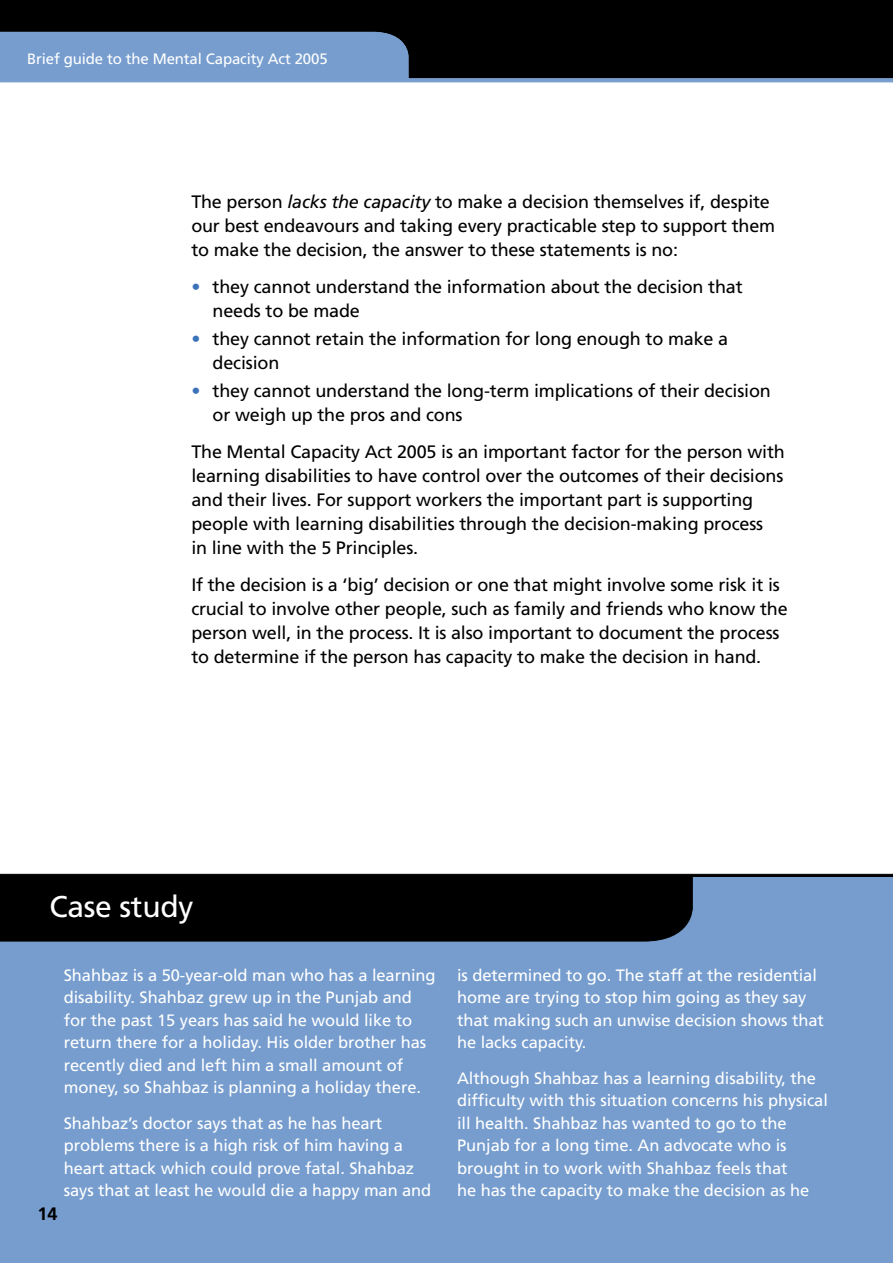
<style>
.page{position:relative;width:893px;height:1263px;background:#fff}
.page>*{position:absolute;margin:0;border:0;box-sizing:border-box;transform-origin:0 0}
.t1{font:30px "Frutiger";letter-spacing:-.01em;color:#fff}
.t2{font:18px/24px "Frutiger";letter-spacing:-.01em;color:#000}
.t3{font:700 18px "Frutiger";color:#000}
.t4{font:16.5px/22.5px "Frutiger";letter-spacing:-.005em;color:#fff}
.t5{font:15px "Frutiger";letter-spacing:-.01em;color:#fff}
.s1{font-style:italic}
.s2{color:#3b73b9}
</style>
<div class="page">
<div style="left:0;top:941px;width:893px;height:322px;background:#769dce"></div>
<svg style="left:0;top:874px;width:893px;height:67px;background:#1a222d"></svg>
<div style="left:0;top:0;width:893px;height:32px;background:#000"></div>
<svg style="left:0;top:32px;width:893px;height:50px;background:#3a4e66"></svg>
<p class="t5" style="left:27px;top:50px;width:302px">Brief guide to the Mental Capacity Act 2005</p>
<p class="t2" style="left:191px;top:189px;width:585px">The person <span class="s1">lacks the capacity</span> to make a decision themselves if, despite our best endeavours and taking every practicable step to support them to make the decision, the answer to these statements is no:</p>
<p class="t2" style="left:213px;top:274px;width:532px;text-indent:-21px"><span class="s2">•</span> they cannot understand the information about the decision that needs to be made</p>
<p class="t2" style="left:213px;top:326px;width:517px;text-indent:-21px"><span class="s2">•</span> they cannot retain the information for long enough to make a decision</p>
<p class="t2" style="left:213px;top:379px;width:560px;text-indent:-21px"><span class="s2">•</span> they cannot understand the long-term implications of their decision or weigh up the pros and cons</p>
<p class="t2" style="left:191px;top:439px;width:595px">The Mental Capacity Act 2005 is an important factor for the person with learning disabilities to have control over the outcomes of their decisions and their lives. For support workers the important part is supporting people with learning disabilities through the decision-making process<br>in line with the 5 Principles.</p>
<p class="t2" style="left:191px;top:572px;width:598px">If the decision is a ‘big’ decision or one that might involve some risk it is crucial to involve other people, such as family and friends who know the person well, in the process. It is also important to document the process to determine if the person has capacity to make the decision in hand.</p>
<h1 class="t1" style="left:49px;top:889px;width:145px">Case study</h1>
<p class="t4" style="left:64px;top:963px;width:373px">Shahbaz is a 50-year-old man who has a learning disability. Shahbaz grew up in the Punjab and for the past 15 years has said he would like to return there for a holiday. His older brother has recently died and left him a small amount of money, so Shahbaz is planning a holiday there.</p>
<p class="t4" style="left:64px;top:1111px;width:369px">Shahbaz’s doctor says that as he has heart problems there is a high risk of him having a heart attack which could prove fatal. Shahbaz says that at least he would die a happy man and</p>
<p class="t3" style="left:38px;top:1203px;width:21px">14</p>
<p class="t4" style="left:457px;top:964px;width:368px">is determined to go. The staff at the residential home are trying to stop him going as they say that making such an unwise decision shows that he lacks capacity.</p>
<p class="t4" style="left:457px;top:1066px;width:372px">Although Shahbaz has a learning disability, the difficulty with this situation concerns his physical ill health. Shahbaz has wanted to go to the Punjab for a long time. An advocate who is brought in to work with Shahbaz feels that<br>he has the capacity to make the decision as he</p>
</div>
